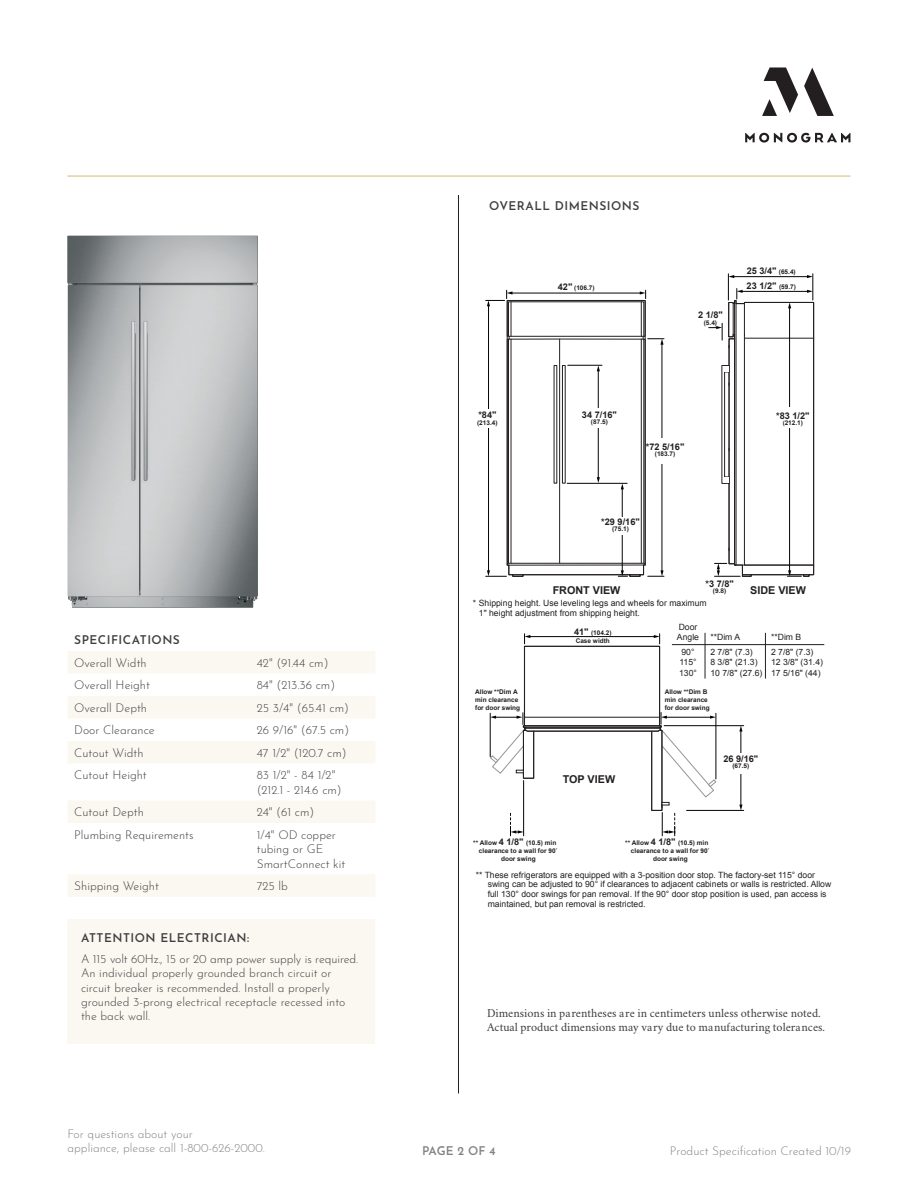
<style>
.page{position:relative;width:918px;height:1188px;background:#fff}
.page>*{position:absolute;margin:0;border:0;box-sizing:border-box;transform-origin:0 0}
.t1{font:300 12px/14.4px "Josefin Sans";color:#3e3e3f}
.t2{font:12px/13.5px "Crimson";color:#3e3e3f}
.t3{font:300 12px/14.4px "Josefin Sans";color:#808285}
.t4{font:600 12px "Josefin Sans";letter-spacing:.04em;color:#3e3e3f}
.t5{font:600 12px "Josefin Sans";letter-spacing:-.015em;color:#808285}
.t6{font:700 10.8px "Arial";color:#231f20}
.t7{font:700 9.15px/14.7px "Arial";color:#231f20}
.t8{font:8.7px/10.4px "Arial";color:#231f20}
.t9{font:700 6.45px/8.1px "Arial";color:#231f20}
.s1{font-size:9.15px}
.s2{font-size:6.45px}
.s3{font-size:6px}
</style>
<div class="page">
<svg style="left:745px;top:68px;width:105px;height:75px"></svg>
<hr style="left:458px;top:195px;width:1px;height:899px;background:#231f20">
<hr style="left:68px;top:176px;width:782px;height:1px;background:#dcbf7e">
<hr style="left:488px;top:305px;width:1px;height:266px;background:#040503">
<hr style="left:511px;top:293px;width:130px;height:1px;background:#040503">
<svg style="left:486px;top:290px;width:26px;height:16px"></svg>
<svg style="left:640px;top:290px;width:6px;height:9px"></svg>
<svg style="left:709px;top:274px;width:105px;height:303px"></svg>
<div style="left:780px;top:407px;width:21px;height:21px;background:#fff"></div>
<hr style="left:664px;top:725px;width:80px;height:1px;background:#040503">
<hr style="left:741px;top:730px;width:1px;height:76px;background:#040503">
<svg style="left:739px;top:726px;width:4px;height:6px"></svg>
<svg style="left:739px;top:805px;width:4px;height:5px"></svg>
<hr style="left:687px;top:810px;width:57px;height:1px;background:#040503">
<div style="left:733px;top:753px;width:16px;height:21px;background:#fff"></div>
<svg style="left:486px;top:336px;width:178px;height:241px"></svg>
<hr style="left:765px;top:633px;width:1px;height:46px;background:#231f20">
<hr style="left:705px;top:633px;width:1px;height:46px;background:#231f20">
<hr style="left:672px;top:644px;width:152px;height:1px;background:#231f20">
<div style="left:619px;top:517px;width:6px;height:18px;background:#fff"></div>
<svg style="left:490px;top:634px;width:227px;height:202px"></svg>
<hr style="left:511px;top:302px;width:1px;height:34px;background:#231f20">
<hr style="left:641px;top:302px;width:1px;height:34px;background:#231f20">
<hr style="left:511px;top:339px;width:1px;height:224px;background:#231f20">
<hr style="left:641px;top:339px;width:1px;height:224px;background:#231f20">
<div style="left:562px;top:365px;width:3px;height:118px;border:1px solid #231f20"></div>
<svg style="left:68px;top:651px;width:307px;height:245px"></svg>
<img style="left:68px;top:235px;width:189px;height:372px">
<div style="left:68px;top:919px;width:307px;height:124px;background:#fbf8f2"></div>
<p class="t4" style="left:74px;top:630px;width:107px">SPECIFICATIONS</p>
<p class="t1" style="left:74px;top:654px;width:74px">Overall Width</p>
<p class="t1" style="left:257px;top:654px;width:73px">42" (91.44 cm)</p>
<p class="t1" style="left:74px;top:677px;width:77px">Overall Height</p>
<p class="t1" style="left:257px;top:677px;width:80px">84" (213.36 cm)</p>
<p class="t1" style="left:74px;top:699px;width:74px">Overall Depth</p>
<p class="t1" style="left:257px;top:699px;width:94px">25 3/4" (65.41 cm)</p>
<p class="t1" style="left:74px;top:722px;width:82px">Door Clearance</p>
<p class="t1" style="left:257px;top:722px;width:94px">26 9/16" (67.5 cm)</p>
<p class="t1" style="left:74px;top:744px;width:71px">Cutout Width</p>
<p class="t1" style="left:257px;top:744px;width:91px">47 1/2" (120.7 cm)</p>
<p class="t1" style="left:74px;top:767px;width:74px">Cutout Height</p>
<p class="t1" style="left:257px;top:767px;width:87px">83 1/2" - 84 1/2" (212.1 - 214.6 cm)</p>
<p class="t1" style="left:74px;top:804px;width:71px">Cutout Depth</p>
<p class="t1" style="left:257px;top:804px;width:59px">24" (61 cm)</p>
<p class="t1" style="left:74px;top:826px;width:121px">Plumbing Requirements</p>
<p class="t1" style="left:257px;top:826px;width:90px">1/4" OD copper tubing or GE<br>SmartConnect kit</p>
<p class="t1" style="left:74px;top:877px;width:86px">Shipping Weight</p>
<p class="t1" style="left:257px;top:877px;width:33px">725 lb</p>
<p class="t4" style="left:81px;top:927px;width:170px">ATTENTION ELECTRICIAN:</p>
<p class="t1" style="left:81px;top:950px;width:279px">A 115 volt 60Hz., 15 or 20 amp power supply is required.<br>An individual properly grounded branch circuit or circuit breaker is recommended. Install a properly grounded 3-prong electrical receptacle recessed into the back wall.</p>
<p class="t3" style="left:68px;top:1125px;width:199px">For questions about your<br>appliance, please call 1-800-626-2000.</p>
<p class="t4" style="left:489px;top:196px;width:152px">OVERALL DIMENSIONS</p>
<p class="t9" style="left:558px;top:284px;width:38px"><span class="s1">42"</span> (106.7)</p>
<p class="t7" style="left:698px;top:308px;width:26px">2 1/8"</p>
<p class="t9" style="left:704px;top:319px;width:15px">(5.4)</p>
<p class="t7" style="left:747px;top:264px;width:51px">25 3/4" <span class="s2">(65.4)<br></span>23 1/2" <span class="s2">(59.7)</span></p>
<p class="t7" style="left:478px;top:408px;width:20px">*84"</p>
<p class="t9" style="left:477px;top:419px;width:22px">(213.4)</p>
<p class="t7" style="left:582px;top:408px;width:36px">34 7/16"</p>
<p class="t9" style="left:591px;top:418px;width:18px">(87.5)</p>
<p class="t7" style="left:646px;top:440px;width:40px">*72 5/16"</p>
<p class="t9" style="left:655px;top:450px;width:22px">(183.7)</p>
<p class="t7" style="left:601px;top:515px;width:40px">*29 9/16"</p>
<p class="t9" style="left:612px;top:525px;width:18px">(75.1)</p>
<p class="t7" style="left:776px;top:408px;width:35px">*83 1/2"</p>
<p class="t9" style="left:783px;top:419px;width:22px"><span class="s3">(</span>212.1)</p>
<p class="t7" style="left:705px;top:577px;width:30px">*3 7/8"</p>
<p class="t9" style="left:713px;top:587px;width:15px">(9.8)</p>
<p class="t6" style="left:553px;top:583px;width:69px">FRONT VIEW</p>
<p class="t6" style="left:750px;top:583px;width:57px">SIDE VIEW</p>
<p class="t8" style="left:479px;top:598px;width:229px;line-height:9.8px;text-indent:-6px">* Shipping height. Use leveling legs and wheels for maximum<br>1" height adjustment from shipping height.</p>
<p class="t9" style="left:574px;top:628px;width:39px"><span class="s1">41"</span> (104.2)<br>Case width</p>
<p class="t8" style="left:677px;top:622px;width:24px">Door<br>Angle</p>
<p class="t8" style="left:679px;top:647px;width:19px">90°<br>115°<br>130°</p>
<p class="t8" style="left:710px;top:630px;width:44px;line-height:14.7px">**Dim A<br>2 7/8" (7.3)</p>
<p class="t8" style="left:710px;top:657px;width:54px">8 3/8" (21.3)<br>10 7/8" (27.6)</p>
<p class="t9" style="left:475px;top:688px;width:46px">Allow **Dim A min clearance for door swing</p>
<p class="t9" style="left:665px;top:688px;width:46px">Allow **Dim B min clearance for door swing</p>
<p class="t8" style="left:771px;top:630px;width:44px;line-height:14.7px">**Dim B<br>2 7/8" (7.3)</p>
<p class="t8" style="left:771px;top:657px;width:54px">12 3/8" (31.4)<br>17 5/16" (44)</p>
<p class="t6" style="left:563px;top:772px;width:54px">TOP VIEW</p>
<p class="t7" style="left:723px;top:752px;width:36px">26 9/16"</p>
<p class="t9" style="left:732px;top:762px;width:18px">(67.5)</p>
<p class="t9" style="left:473px;top:839px;width:85px">** Allow <span class="s1">4 1/8"</span> (10.5) min</p>
<p class="t9" style="left:479px;top:847px;width:80px">clearance to a wall for 90˚</p>
<p class="t9" style="left:501px;top:855px;width:36px">door swing</p>
<p class="t9" style="left:625px;top:839px;width:85px">** Allow <span class="s1">4 1/8"</span> (10.5) min</p>
<p class="t9" style="left:631px;top:847px;width:80px">clearance to a wall for 90˚</p>
<p class="t9" style="left:653px;top:855px;width:36px">door swing</p>
<p class="t8" style="left:488px;top:870px;width:345px;line-height:9.8px;text-indent:-12px">** These refrigerators are equipped with a 3-position door stop. The factory-set 115° door swing can be adjusted to 90° if clearances to adjacent cabinets or walls is restricted. Allow full 130° door swings for pan removal. If the 90° door stop position is used, pan access is maintained, but pan removal is restricted.</p>
<p class="t2" style="left:487px;top:1006px;width:340px">Dimensions in parentheses are in centimeters unless otherwise noted.<br>Actual product dimensions may vary due to manufacturing tolerances.</p>
<p class="t5" style="left:422px;top:1140px;width:75px">PAGE 2 OF 4</p>
<p class="t3" style="left:670px;top:1142px;width:183px">Product Specification Created 10/19</p>
</div>
